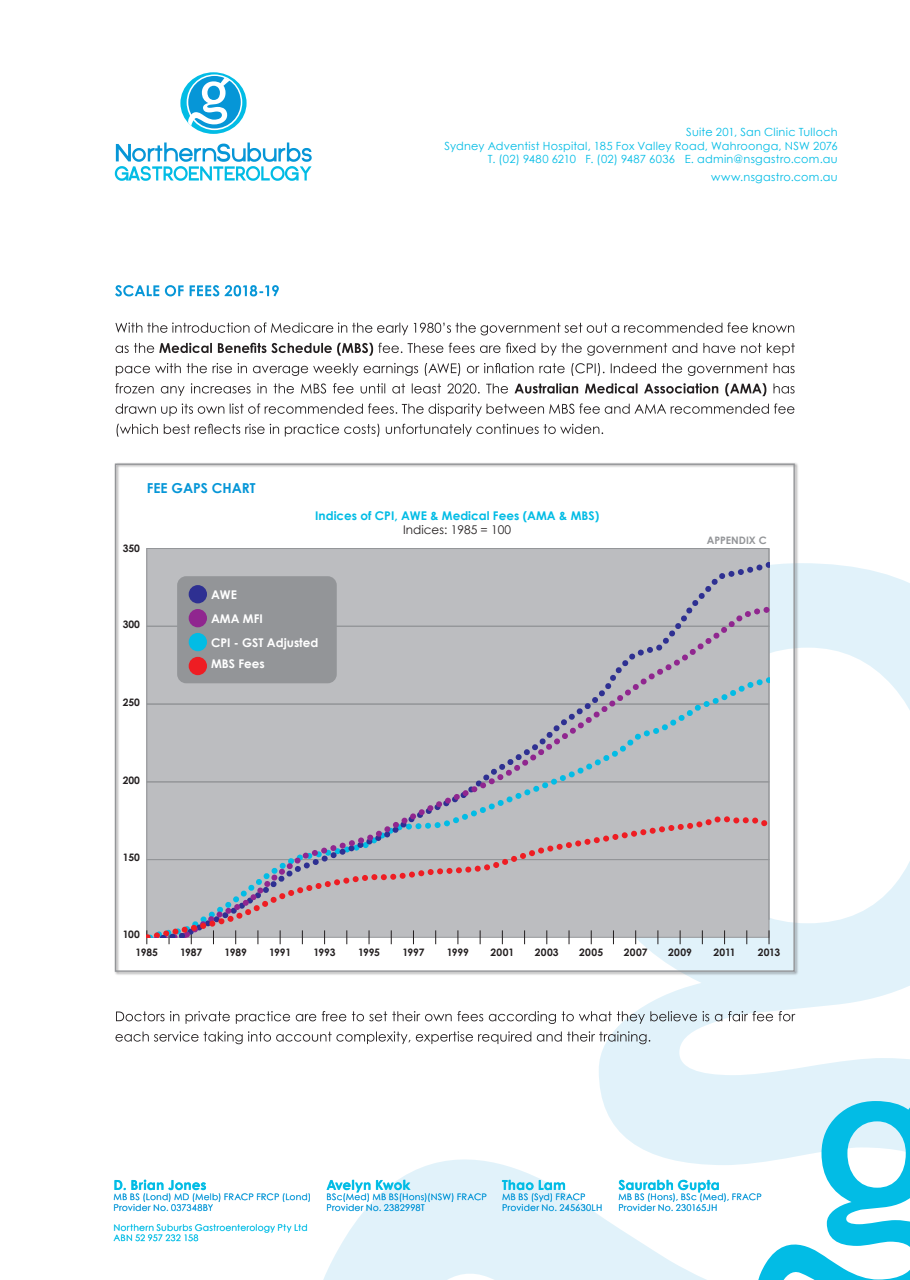
<style>
.page{position:relative;width:910px;height:1280px;background:#fff}
.page>*{position:absolute;margin:0;border:0;box-sizing:border-box;transform-origin:0 0}
.t1{font:700 13.65px "Century Gothic";color:#0696d7}
.t2{font:700 13.5px "Century Gothic";letter-spacing:.015em;color:#02bce5}
.t3{font:700 12px "Century Gothic";color:#02bce5}
.t4{font:700 12px/24px "Century Gothic";color:#fff}
.t5{font:12px "Century Gothic";color:#231f20}
.t6{font:11.25px/13.5px "Century Gothic";letter-spacing:.025em;color:#02bce5;text-align:right}
.t7{font:700 10.35px/18.9px "Century Gothic";letter-spacing:-.005em;color:#231f20}
.t8{font:700 10.35px "Century Gothic";color:#939598}
.t9{font:9px/10.5px "Century Gothic";letter-spacing:.03em;color:#0696d7}
.t10{font:9px/10.5px "Century Gothic";letter-spacing:.03em;color:#02bce5}
</style>
<div class="page">
<svg style="left:323px;top:563px;width:587px;height:717px"></svg>
<svg style="left:114px;top:1224px;width:193px;height:17px"></svg>
<svg style="left:619px;top:1083px;width:291px;height:197px"></svg>
<svg style="left:502px;top:1180px;width:99px;height:31px"></svg>
<svg style="left:327px;top:1180px;width:159px;height:31px"></svg>
<svg style="left:114px;top:1179px;width:196px;height:32px"></svg>
<svg style="left:115px;top:1031px;width:535px;height:13px"></svg>
<svg style="left:116px;top:1011px;width:679px;height:13px"></svg>
<svg style="left:117px;top:424px;width:486px;height:13px"></svg>
<svg style="left:116px;top:403px;width:678px;height:13px"></svg>
<svg style="left:115px;top:383px;width:680px;height:13px"></svg>
<svg style="left:116px;top:363px;width:679px;height:13px"></svg>
<svg style="left:116px;top:343px;width:679px;height:13px"></svg>
<svg style="left:115px;top:322px;width:679px;height:13px"></svg>
<svg style="left:115px;top:285px;width:164px;height:11px"></svg>
<div style="left:114px;top:462px;width:684px;height:513px;background:#231f20;opacity:.55"></div>
<svg style="left:115px;top:142px;width:197px;height:39px"></svg>
<svg style="left:180px;top:72px;width:67px;height:62px"></svg>
<p class="t6" style="left:445px;top:125px;width:395px">Suite 201, San Clinic Tulloch<br>Sydney Adventist Hospital, 185 Fox Valley Road, Wahroonga, NSW 2076<br>T. (02) 9480 6210 F. (02) 9487 6036 E. admin@nsgastro.com.au</p>
<p class="t6" style="left:711px;top:170px;width:128px">www.nsgastro.com.au</p>
<h1 class="t1" style="left:147px;top:479px;width:110px">FEE GAPS CHART</h1>
<p class="t7" style="left:123px;top:539px;width:19px">350</p>
<h3 class="t3" style="left:315px;top:508px;width:286px">Indices of CPI, AWE &amp; Medical Fees (AMA &amp; MBS)</h3>
<h3 class="t5" style="left:403px;top:522px;width:109px">Indices: 1985 = 100</h3>
<p class="t7" style="left:123px;top:614px;width:19px">300</p>
<p class="t7" style="left:123px;top:692px;width:19px">250</p>
<h3 class="t4" style="left:211px;top:583px;width:109px">AWE<br>AMA MFI<br>CPI - GST Adjusted</h3>
<h3 class="t4" style="left:211px;top:652px;width:55px">MBS Fees</h3>
<p class="t7" style="left:123px;top:770px;width:19px">200</p>
<p class="t7" style="left:123px;top:848px;width:19px">150</p>
<p class="t8" style="left:707px;top:534px;width:62px">APPENDIX C</p>
<p class="t7" style="left:136px;top:924px;width:24px;text-indent:-13px">100<br>1985</p>
<p class="t7" style="left:180px;top:943px;width:24px">1987</p>
<p class="t7" style="left:225px;top:943px;width:24px">1989</p>
<p class="t7" style="left:269px;top:943px;width:24px">1991</p>
<p class="t7" style="left:313px;top:943px;width:24px">1993</p>
<p class="t7" style="left:358px;top:943px;width:24px">1995</p>
<p class="t7" style="left:402px;top:943px;width:24px">1997</p>
<p class="t7" style="left:447px;top:943px;width:24px">1999</p>
<p class="t7" style="left:491px;top:943px;width:25px">2001</p>
<p class="t7" style="left:535px;top:943px;width:25px">2003</p>
<p class="t7" style="left:579px;top:943px;width:25px">2005</p>
<p class="t7" style="left:624px;top:943px;width:25px">2007</p>
<p class="t7" style="left:668px;top:943px;width:25px">2009</p>
<p class="t7" style="left:713px;top:943px;width:24px">2011</p>
<p class="t7" style="left:758px;top:943px;width:24px">2013</p>
<h2 class="t2" style="left:114px;top:1176px;width:94px">D. Brian Jones</h2>
<p class="t9" style="left:114px;top:1191px;width:199px">MB BS (Lond) MD (Melb) FRACP FRCP (Lond)<br>Provider No. 037348BY</p>
<p class="t10" style="left:114px;top:1222px;width:195px">Northern Suburbs Gastroenterology Pty Ltd<br>ABN 52 957 232 158</p>
<h2 class="t2" style="left:326px;top:1176px;width:85px">Avelyn Kwok</h2>
<p class="t9" style="left:326px;top:1191px;width:162px">BSc(Med) MB BS(Hons)(NSW) FRACP<br>Provider No. 2382998T</p>
<h2 class="t2" style="left:502px;top:1176px;width:65px">Thao Lam</h2>
<p class="t9" style="left:502px;top:1191px;width:102px">MB BS (Syd) FRACP<br>Provider No. 245630LH</p>
<h2 class="t2" style="left:618px;top:1176px;width:103px">Saurabh Gupta</h2>
<p class="t9" style="left:618px;top:1191px;width:145px">MB BS (Hons), BSc (Med), FRACP<br>Provider No. 230165JH</p>
</div>
